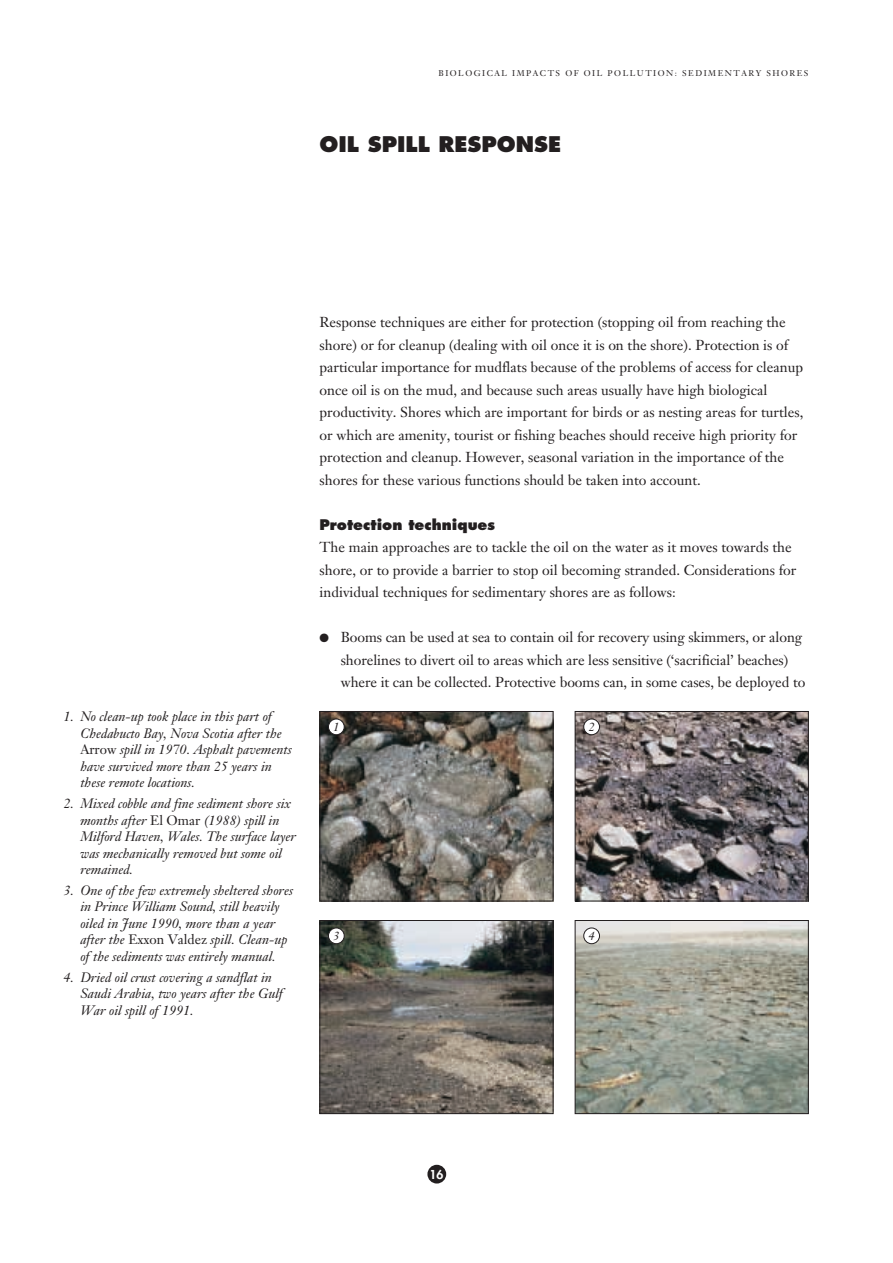
<style>
.page{position:relative;width:893px;height:1263px;background:#fff}
.page>*{position:absolute;margin:0;border:0;box-sizing:border-box;transform-origin:0 0}
.t1{font:800 21px "Futura";color:#231f20}
.t2{font:14.25px/22.5px "Janson Text";color:#231f20}
.t3{font:800 14.25px "Futura";color:#231f20}
.t4{font:italic 13.5px/16.5px "Janson Text";color:#231f20}
.t5{font:italic 12px "Janson Text";color:#231f20}
.t6{font:800 12px "Futura";color:#fff}
.t7{font:8.25px "Janson Text";letter-spacing:.18em;color:#231f20}
.s1{font-style:normal}
</style>
<div class="page">
<div style="left:427px;top:1165px;width:19px;height:19px;background:#231f20;border-radius:50%"></div>
<img style="left:321px;top:713px;width:230px;height:186px">
<div style="left:319px;top:711px;width:234px;height:190px;border:1px solid #231f20"></div>
<img style="left:321px;top:922px;width:230px;height:190px">
<div style="left:319px;top:920px;width:234px;height:194px;border:1px solid #231f20"></div>
<img style="left:576px;top:713px;width:230px;height:186px">
<div style="left:574px;top:711px;width:234px;height:190px;border:1px solid #231f20"></div>
<img style="left:576px;top:922px;width:230px;height:190px">
<div style="left:574px;top:920px;width:234px;height:194px;border:1px solid #231f20"></div>
<div style="left:328px;top:719px;width:16px;height:16px;background:#fff;border-radius:50%"></div>
<div style="left:328px;top:719px;width:16px;height:16px;border:1px solid #231f20;border-radius:50%"></div>
<div style="left:583px;top:719px;width:16px;height:16px;background:#fff;border-radius:50%"></div>
<div style="left:583px;top:719px;width:17px;height:16px;border:1px solid #231f20;border-radius:50%"></div>
<div style="left:328px;top:928px;width:16px;height:16px;background:#fff;border-radius:50%"></div>
<div style="left:328px;top:928px;width:16px;height:16px;border:1px solid #231f20;border-radius:50%"></div>
<div style="left:583px;top:928px;width:16px;height:16px;background:#fff;border-radius:50%"></div>
<div style="left:583px;top:928px;width:17px;height:16px;border:1px solid #231f20;border-radius:50%"></div>
<p class="t7" style="left:438px;top:70px;width:371px">BIOLOGICAL IMPACTS OF OIL POLLUTION: SEDIMENTARY SHORES</p>
<h1 class="t1" style="left:319px;top:135px;width:243px">OIL SPILL RESPONSE</h1>
<p class="t4" style="left:80px;top:710px;width:213px;text-indent:-17px">1. No clean-up took place in this part of Chedabucto Bay, Nova Scotia after the <span class="s1">Arrow</span> spill in 1970. Asphalt pavements have survived more than 25 years in these remote locations.</p>
<p class="t4" style="left:80px;top:797px;width:217px;text-indent:-17px">2. Mixed cobble and fine sediment shore six months after <span class="s1">El Omar</span> (1988) spill in Milford Haven, Wales. The surface layer was mechanically removed but some oil remained.</p>
<p class="t4" style="left:80px;top:883px;width:214px;text-indent:-17px">3. One of the few extremely sheltered shores in Prince William Sound, still heavily oiled in June 1990, more than a year after the <span class="s1">Exxon Valdez</span> spill. Clean-up of the sediments was entirely manual.</p>
<p class="t4" style="left:80px;top:970px;width:204px;text-indent:-17px">4. Dried oil crust covering a sandflat in<br>Saudi Arabia, two years after the Gulf<br>War oil spill of 1991.</p>
<p class="t2" style="left:319px;top:312px;width:485px">Response techniques are either for protection (stopping oil from reaching the shore) or for cleanup (dealing with oil once it is on the shore). Protection is of particular importance for mudflats because of the problems of access for cleanup once oil is on the mud, and because such areas usually have high biological productivity. Shores which are important for birds or as nesting areas for turtles, or which are amenity, tourist or fishing beaches should receive high priority for protection and cleanup. However, seasonal variation in the importance of the shores for these various functions should be taken into account.</p>
<p class="t3" style="left:319px;top:518px;width:177px">Protection techniques</p>
<p class="t2" style="left:319px;top:537px;width:478px">The main approaches are to tackle the oil on the water as it moves towards the shore, or to provide a barrier to stop oil becoming stranded. Considerations for individual techniques for sedimentary shores are as follows:</p>
<p class="t2" style="left:341px;top:627px;width:466px;text-indent:-21px">● Booms can be used at sea to contain oil for recovery using skimmers, or along shorelines to divert oil to areas which are less sensitive (‘sacrificial’ beaches) where it can be collected. Protective booms can, in some cases, be deployed to</p>
<p class="t5" style="left:333px;top:722px;width:8px">1</p>
<p class="t5" style="left:588px;top:722px;width:8px">2</p>
<p class="t5" style="left:333px;top:931px;width:8px">3</p>
<p class="t5" style="left:588px;top:931px;width:8px">4</p>
<p class="t6" style="left:429px;top:1168px;width:15px">16</p>
</div>
